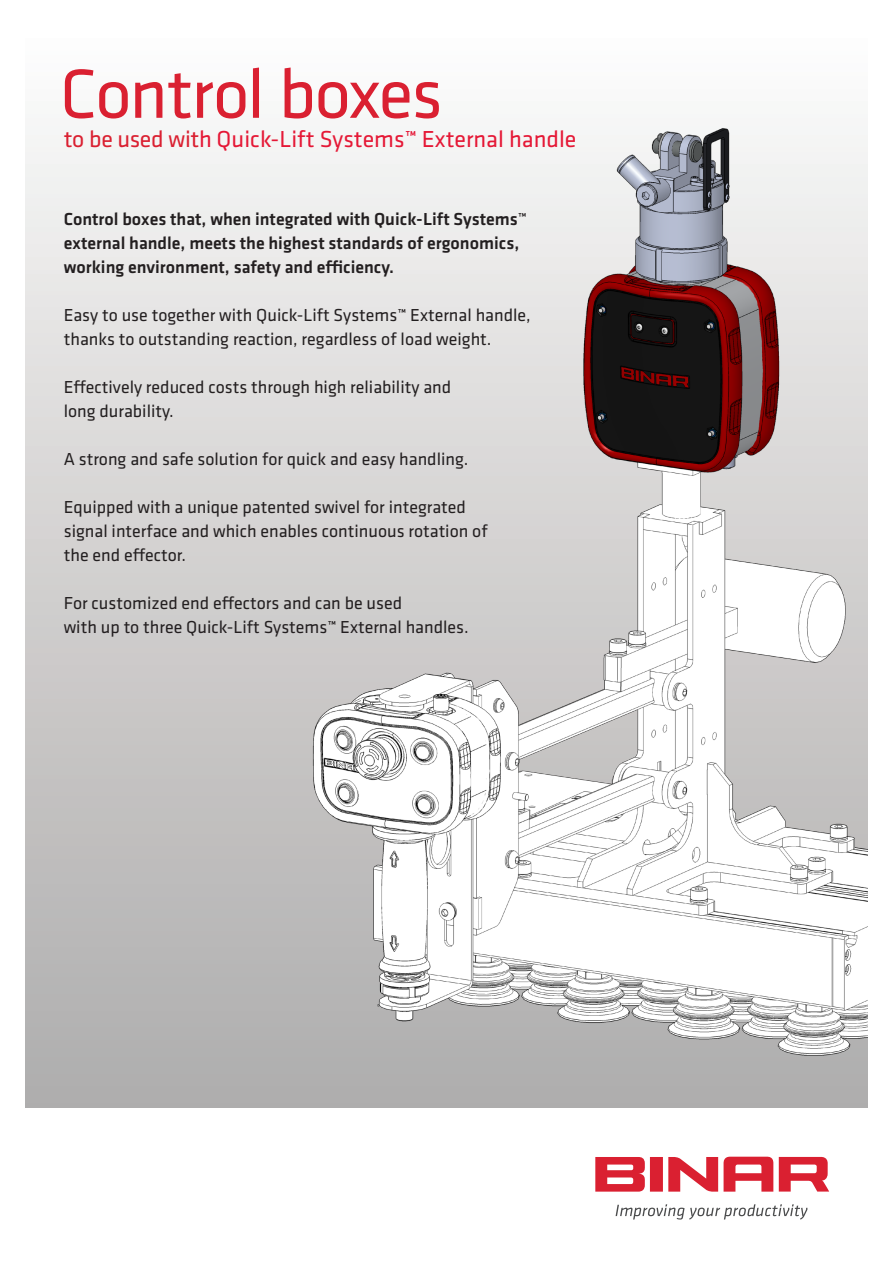
<style>
.page{position:relative;width:893px;height:1263px;background:#fff}
.page>*{position:absolute;margin:0;border:0;box-sizing:border-box;transform-origin:0 0}
.t1{font:72px "Klavika";letter-spacing:-.025em;color:#da2031}
.t2{font:24px "Klavika";color:#e51836}
.t3{font:18px "Klavika";color:#231f20}
.t4{font:500 18px "Klavika";color:#231f20}
.s1{color:#da2031}
.s2{font-weight:500}
</style>
<div class="page">
<div style="left:26px;top:26px;width:841px;height:1082px;background:linear-gradient(to bottom,#fcfcfb,#acaaaa)"></div>
<div style="left:650px;top:1157px;width:13px;height:34px;background:#da2031"></div>
<svg style="left:724px;top:1157px;width:49px;height:34px"></svg>
<svg style="left:668px;top:1157px;width:50px;height:34px"></svg>
<svg style="left:595px;top:1157px;width:50px;height:34px"></svg>
<svg style="left:779px;top:1157px;width:50px;height:34px"></svg>
<svg style="left:616px;top:1204px;width:191px;height:15px"></svg>
<img style="left:308px;top:74px;width:559px;height:1015px">
<p class="t1" style="left:60px;top:55px;width:385px">Control boxes</p>
<p class="t2" style="left:64px;top:126px;width:514px"><span class="s1">to be used wit</span>h Quick-Lift Systems<span class="s2">™</span> External handle</p>
<p class="t4" style="left:64px;top:209px;width:465px">Control boxes that, when integrated with Quick-Lift Systems™</p>
<p class="t4" style="left:64px;top:233px;width:457px">external handle, meets the highest standards of ergonomics,</p>
<p class="t4" style="left:64px;top:257px;width:332px">working environment, safety and efficiency.</p>
<p class="t3" style="left:64px;top:305px;width:468px">Easy to use together with Quick-Lift Systems<span class="s2">™</span> External handle,</p>
<p class="t3" style="left:64px;top:329px;width:429px">thanks to outstanding reaction, regardless of load weight.</p>
<p class="t3" style="left:64px;top:377px;width:389px">Effectively reduced costs through high reliability and</p>
<p class="t3" style="left:64px;top:401px;width:112px">long durability.</p>
<p class="t3" style="left:64px;top:449px;width:406px">A strong and safe solution for quick and easy handling.</p>
<p class="t3" style="left:64px;top:497px;width:404px">Equipped with a unique patented swivel for integrated</p>
<p class="t3" style="left:64px;top:521px;width:425px">signal interface and which enables continuous rotation of</p>
<p class="t3" style="left:64px;top:545px;width:124px">the end effector.</p>
<p class="t3" style="left:64px;top:593px;width:340px">For customized end effectors and can be used</p>
<p class="t3" style="left:64px;top:617px;width:406px">with up to three Quick-Lift Systems<span class="s2">™</span> External handles.</p>
</div>
